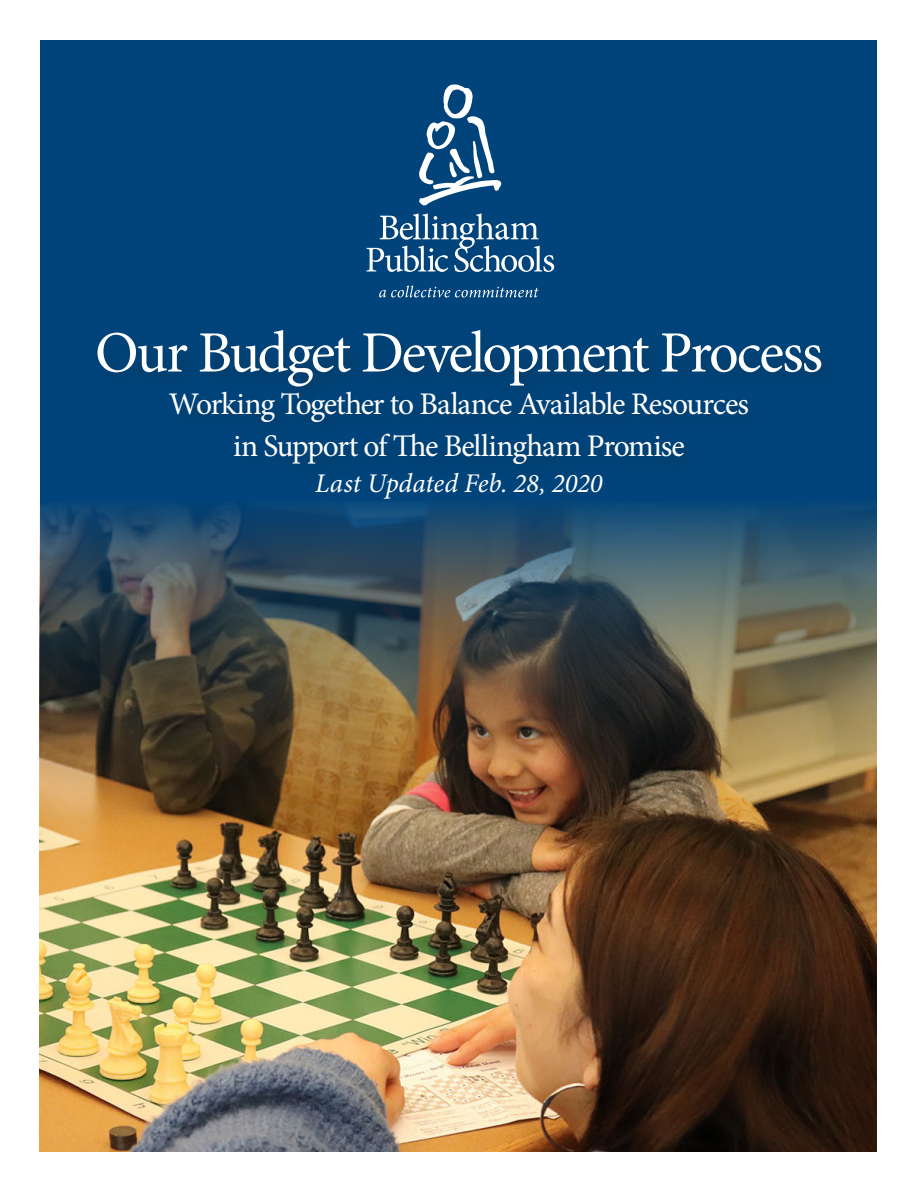
<style>
.page{position:relative;width:918px;height:1188px;background:#fff}
.page>*{position:absolute;margin:0;border:0;box-sizing:border-box;transform-origin:0 0}
.t1{font:58.5px "Minion Pro";letter-spacing:-.045em;color:#fff}
.t2{font:31.5px/42px "Minion Pro";letter-spacing:-.035em;color:#fff;text-align:center}
.t3{font:italic 27px "Minion Pro";letter-spacing:-.005em;color:#fff}
</style>
<div class="page">
<div style="left:40px;top:40px;width:838px;height:1108px;background:#00447b"></div>
<img style="left:40px;top:503px;width:837px;height:648px">
<svg style="left:366px;top:213px;width:188px;height:59px"></svg>
<svg style="left:419px;top:84px;width:82px;height:121px"></svg>
<svg style="left:379px;top:286px;width:160px;height:12px"></svg>
<p class="t1" style="left:95px;top:314px;width:730px">Our Budget Development Process</p>
<p class="t2" style="left:169px;top:383px;width:582px">Working Together to Balance Available Resources in Support of The Bellingham Promise</p>
<p class="t3" style="left:315px;top:465px;width:289px">Last Updated Feb. 28, 2020</p>
</div>
